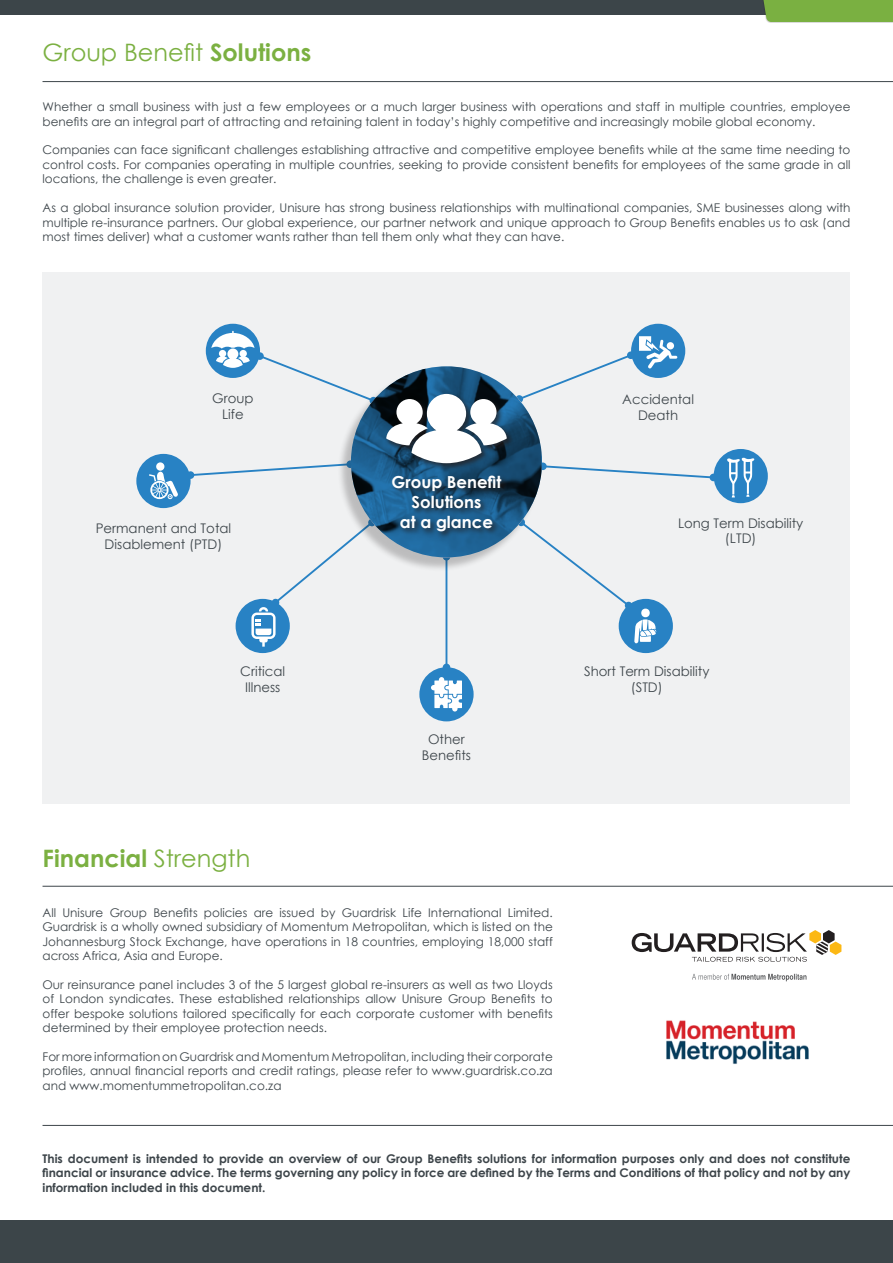
<style>
.page{position:relative;width:893px;height:1263px;background:#fff}
.page>*{position:absolute;margin:0;border:0;box-sizing:border-box;transform-origin:0 0}
.t1{font:24px "Century Gothic";color:#7bb041}
.t2{font:700 24px "Century Gothic";color:#7bb041}
.t3{font:700 16.5px/20px "Century Gothic";color:#fff;text-align:center}
.t4{font:13.35px/15.9px "Century Gothic";color:#3d454a;text-align:center}
.t5{font:12px/14.4px "Century Gothic";color:#3d454a;text-align:justify}
.t6{font:700 12px/14.4px "Century Gothic";color:#3d454a;text-align:justify}
.s1{font-weight:700}
.s2{font-weight:400}
</style>
<div class="page">
<div style="left:43px;top:273px;width:807px;height:531px;background:#f0f1f2"></div>
<svg style="left:192px;top:464px;width:145px;height:13px"></svg>
<div style="left:187px;top:471px;width:7px;height:8px;background:#2882c4;border-radius:50%"></div>
<svg style="left:541px;top:355px;width:92px;height:37px"></svg>
<div style="left:627px;top:351px;width:8px;height:8px;background:#2882c4;border-radius:50%"></div>
<svg style="left:541px;top:465px;width:174px;height:14px"></svg>
<div style="left:710px;top:474px;width:7px;height:7px;background:#2882c4;border-radius:50%"></div>
<div style="left:539px;top:462px;width:8px;height:8px;background:#2882c4;border-radius:50%"></div>
<div style="left:0;top:1220px;width:893px;height:43px;background:#3c4549"></div>
<hr style="left:43px;top:886px;width:850px;height:1px;background:#3d454a">
<hr style="left:43px;top:1125px;width:850px;height:1px;background:#3d454a">
<hr style="left:43px;top:81px;width:850px;height:1px;background:#3d454a">
<hr style="left:446px;top:557px;width:1px;height:110px;background:#2882c4">
<div style="left:443px;top:664px;width:7px;height:7px;background:#2882c4;border-radius:50%"></div>
<div style="left:337px;top:369px;width:203px;height:203px;background:#231f20;opacity:.25"></div>
<svg style="left:351px;top:366px;width:191px;height:191px;background:#194f77"></svg>
<div style="left:391px;top:474px;width:117px;height:64px;background:#231f20;opacity:.75"></div>
<div style="left:385px;top:392px;width:129px;height:78px;background:#231f20;opacity:.75"></div>
<svg style="left:386px;top:394px;width:121px;height:69px"></svg>
<div style="left:206px;top:324px;width:54px;height:54px;background:#2882c4;border-radius:50%"></div>
<svg style="left:211px;top:331px;width:165px;height:72px"></svg>
<div style="left:419px;top:667px;width:55px;height:54px;background:#2882c4;border-radius:50%"></div>
<div style="left:714px;top:449px;width:54px;height:54px;background:#2882c4;border-radius:50%"></div>
<svg style="left:727px;top:457px;width:28px;height:40px"></svg>
<div style="left:619px;top:599px;width:54px;height:54px;background:#2882c4;border-radius:50%"></div>
<svg style="left:518px;top:520px;width:138px;height:124px"></svg>
<div style="left:236px;top:599px;width:54px;height:54px;background:#2882c4;border-radius:50%"></div>
<svg style="left:251px;top:520px;width:124px;height:127px"></svg>
<div style="left:631px;top:324px;width:54px;height:54px;background:#2882c4;border-radius:50%"></div>
<svg style="left:639px;top:336px;width:38px;height:32px"></svg>
<div style="left:136px;top:454px;width:55px;height:54px;background:#2882c4;border-radius:50%"></div>
<div style="left:156px;top:462px;width:8px;height:9px;background:#fff;border-radius:50%"></div>
<svg style="left:149px;top:471px;width:29px;height:28px"></svg>
<svg style="left:431px;top:677px;width:31px;height:34px"></svg>
<img style="left:666px;top:1020px;width:143px;height:44px">
<div style="left:0;top:0;width:893px;height:14px;background:#3c4549"></div>
<div style="left:757px;top:0;width:136px;height:23px;background:#231f20;opacity:.25"></div>
<div style="left:758px;top:0;width:135px;height:22px;background:#7ab041"></div>
<svg style="left:692px;top:974px;width:114px;height:7px"></svg>
<svg style="left:632px;top:930px;width:209px;height:32px"></svg>
<h1 class="t1" style="left:43px;top:35px;width:270px">Group Benefit <span class="s1">Solutions</span></h1>
<p class="t5" style="left:43px;top:100px;width:809px">Whether a small business with just a few employees or a much larger business with operations and staff in multiple countries, employee benefits are an integral part of attracting and retaining talent in today’s highly competitive and increasingly mobile global economy.</p>
<p class="t5" style="left:43px;top:143px;width:809px">Companies can face significant challenges establishing attractive and competitive employee benefits while at the same time needing to control costs. For companies operating in multiple countries, seeking to provide consistent benefits for employees of the same grade in all locations, the challenge is even greater.</p>
<p class="t5" style="left:43px;top:200px;width:809px">As a global insurance solution provider, Unisure has strong business relationships with multinational companies, SME businesses along with multiple re-insurance partners. Our global experience, our partner network and unique approach to Group Benefits enables us to ask (and most times deliver) what a customer wants rather than tell them only what they can have.</p>
<p class="t4" style="left:212px;top:390px;width:43px">Group<br>Life</p>
<p class="t4" style="left:96px;top:520px;width:137px">Permanent and Total<br>Disablement (PTD)</p>
<h2 class="t3" style="left:392px;top:471px;width:111px">Group Benefit<br>Solutions<br>at a glance</h2>
<p class="t4" style="left:622px;top:391px;width:73px">Accidental<br>Death</p>
<p class="t4" style="left:678px;top:514px;width:127px">Long Term Disability (LTD)</p>
<p class="t4" style="left:240px;top:663px;width:46px">Critical<br>Illness</p>
<p class="t4" style="left:422px;top:731px;width:51px">Other<br>Benefits</p>
<p class="t4" style="left:584px;top:663px;width:127px">Short Term Disability (STD)</p>
<h1 class="t2" style="left:43px;top:840px;width:209px">Financial <span class="s2">Strength</span></h1>
<p class="t5" style="left:43px;top:905px;width:512px">All Unisure Group Benefits policies are issued by Guardrisk Life International Limited.<br>Guardrisk is a wholly owned subsidiary of Momentum Metropolitan, which is listed on the Johannesburg Stock Exchange, have operations in 18 countries, employing 18,000 staff across Africa, Asia and Europe.</p>
<p class="t5" style="left:43px;top:977px;width:512px">Our reinsurance panel includes 3 of the 5 largest global re-insurers as well as two Lloyds of London syndicates. These established relationships allow Unisure Group Benefits to offer bespoke solutions tailored specifically for each corporate customer with benefits determined by their employee protection needs.</p>
<p class="t5" style="left:43px;top:1049px;width:512px">For more information on Guardrisk and Momentum Metropolitan, including their corporate profiles, annual financial reports and credit ratings, please refer to www.guardrisk.co.za and www.momentummetropolitan.co.za</p>
<p class="t6" style="left:43px;top:1151px;width:809px">This document is intended to provide an overview of our Group Benefits solutions for information purposes only and does not constitute financial or insurance advice. The terms governing any policy in force are defined by the Terms and Conditions of that policy and not by any information included in this document.</p>
</div>
